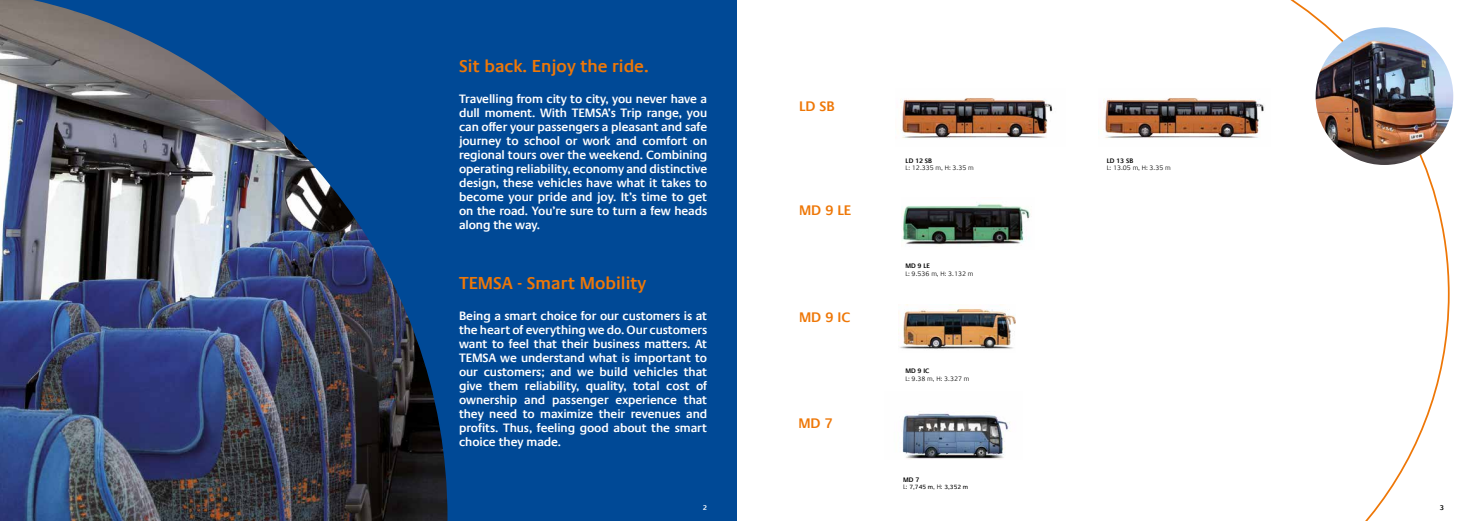
<style>
.page{position:relative;width:1474px;height:521px;background:#fff}
.page>*{position:absolute;margin:0;border:0;box-sizing:border-box;transform-origin:0 0}
.t1{font:600 17.5px "Praxis Com";color:#ee7707}
.t2{font:600 14px "Praxis Com";color:#ee7707}
.t3{font:600 12.25px/14px "Praxis Com";letter-spacing:-.01em;color:#fff;text-align:justify}
.t4{font:600 7px "Praxis Com";color:#fff}
.t5{font:600 7px "Praxis Com";color:#000}
.t6{font:300 6.56px "Praxis Com";color:#000}
.t7{font:600 6.56px "Praxis Com";color:#000}
.t8{font:6.12px "Praxis Com";color:#000}
.s1{font-weight:300;font-size:6.56px}
</style>
<div class="page">
<svg style="left:1290px;top:0;width:160px;height:521px"></svg>
<img style="left:1315px;top:27px;width:138px;height:138px;border-radius:69px">
<img style="left:902px;top:202px;width:129px;height:43px">
<img style="left:900px;top:98px;width:153px;height:41px">
<img style="left:1098px;top:98px;width:166px;height:41px">
<img style="left:898px;top:305px;width:117px;height:45px">
<div style="left:0;top:0;width:737px;height:521px;background:#004996"></div>
<img style="left:0;top:0;width:447px;height:521px">
<img style="left:902px;top:413px;width:108px;height:46px">
<h1 class="t1" style="left:459px;top:56px;width:191px">Sit back. Enjoy the ride.</h1>
<p class="t3" style="left:459px;top:92px;width:250px">Travelling from city to city, you never have a dull moment. With TEMSA’s Trip range, you can offer your passengers a pleasant and safe journey to school or work and comfort on regional tours over the weekend. Combining operating reliability, economy and distinctive design, these vehicles have what it takes to become your pride and joy. It’s time to get on the road. You’re sure to turn a few heads along the way.</p>
<h1 class="t1" style="left:459px;top:272px;width:189px">TEMSA - Smart Mobility</h1>
<p class="t3" style="left:459px;top:308px;width:250px">Being a smart choice for our customers is at the heart of everything we do. Our customers want to feel that their business matters. At TEMSA we understand what is important to our customers; and we build vehicles that give them reliability, quality, total cost of ownership and passenger experience that they need to maximize their revenues and profits. Thus, feeling good about the smart choice they made.</p>
<p class="t2" style="left:799px;top:98px;width:37px">LD SB</p>
<p class="t2" style="left:799px;top:202px;width:54px">MD 9 LE</p>
<p class="t2" style="left:799px;top:309px;width:53px">MD 9 IC</p>
<p class="t2" style="left:798px;top:415px;width:36px">MD 7</p>
<p class="t7" style="left:905px;top:156px;width:28px">LD 12 SB</p>
<p class="t6" style="left:905px;top:164px;width:70px">L: 12.335 m, H: 3.35 m</p>
<p class="t7" style="left:905px;top:261px;width:26px">MD 9 LE</p>
<p class="t6" style="left:905px;top:269px;width:70px">L: 9.536 m, H: 3.132 m</p>
<p class="t7" style="left:905px;top:367px;width:26px">MD 9 IC</p>
<p class="t6" style="left:905px;top:375px;width:66px">L: 9.38 m, H: 3.327 m</p>
<p class="t7" style="left:903px;top:475px;width:18px">MD 7</p>
<p class="t8" style="left:903px;top:484px;width:67px"><span class="s1">L:</span> 7,745 m<span class="s1">, H:</span> 3,352 m</p>
<p class="t7" style="left:1106px;top:156px;width:28px">LD 13 SB</p>
<p class="t6" style="left:1106px;top:164px;width:66px">L: 13.05 m, H: 3.35 m</p>
<p class="t4" style="left:703px;top:503px;width:6px">2</p>
<p class="t5" style="left:1439px;top:503px;width:6px">3</p>
</div>
